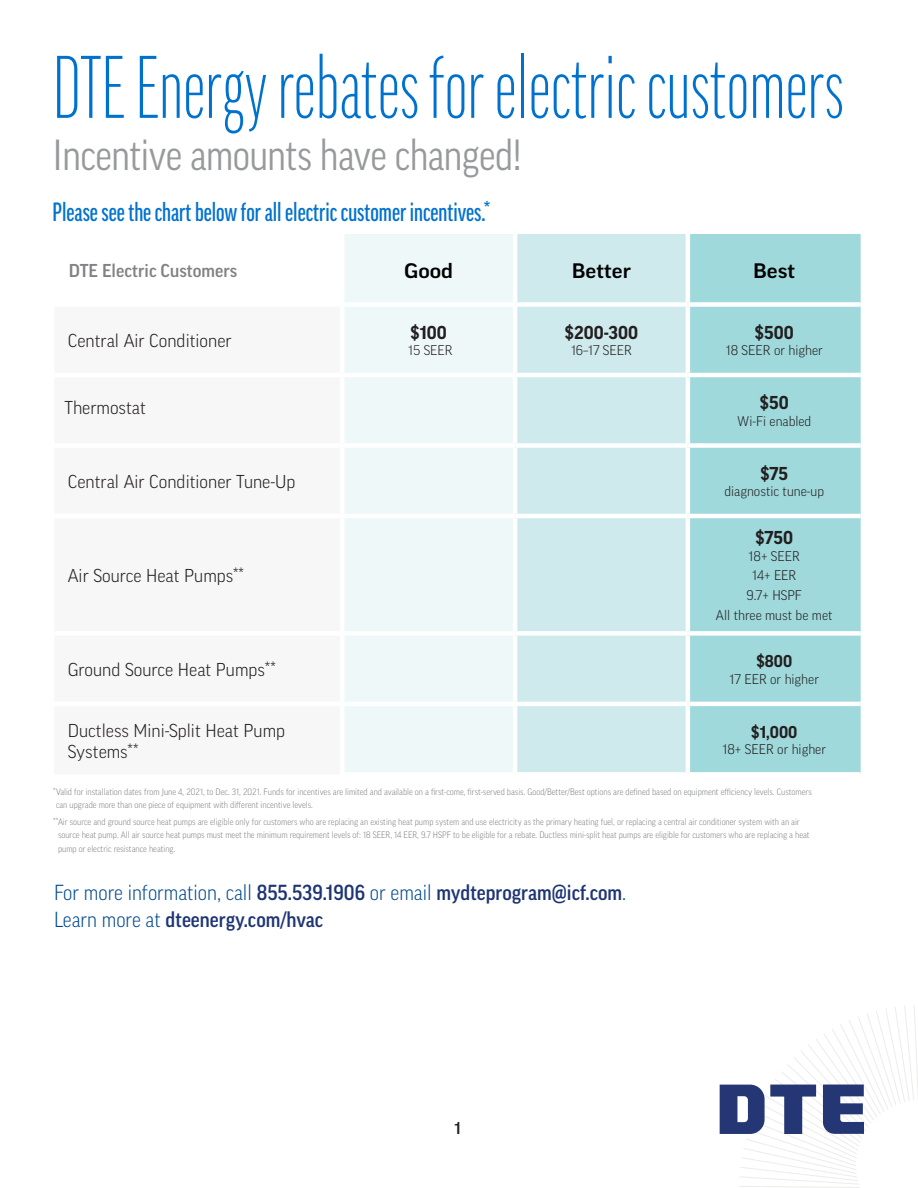
<style>
.page{position:relative;width:918px;height:1188px;background:#fff}
.page>*{position:absolute;margin:0;border:0;box-sizing:border-box;transform-origin:0 0}
.Headline{font:300 85.5px "Good Pro Comp";color:#0072ce}
.Lead-In_Copy{font:42px "Good Pro Narr";letter-spacing:-.01em;color:#97999b;scale:.93 1}
.Subhead{font:500 extra-condensed 25.5px "Good Pro";color:#0072ce}
.Sidebar_Text{font:500 21px/27px "Good Pro Narr";color:#1e3575}
.Headers{font:500 expanded 20.25px "Good Pro";color:#000}
.Body{font:300 18px/21px "Good Pro";color:#231f20}
.Measure{font:700 18px "Good Pro";color:#231f20}
.Body-2{font:500 18px "Good Pro";color:#808285}
.Measure-2{font:700 16.5px "Good Pro";color:#231f20}
.body{font:500 16.5px "Good Pro";color:#231f20}
.Measure_Description{font:300 13.5px "Good Pro";color:#231f20}
.Fine_Print{font:300 9px/13.5px "Good Pro Narr";color:#808285}
.s1{font-weight:300;color:#01498e}
</style>
<div class="page">
<div style="left:345px;top:234px;width:168px;height:538px;background:#eef8f8"></div>
<div style="left:517px;top:234px;width:169px;height:538px;background:#ceeaec"></div>
<div style="left:690px;top:234px;width:171px;height:538px;background:#9fd9db"></div>
<div style="left:342px;top:302px;width:173px;height:5px;background:#fff"></div>
<div style="left:515px;top:302px;width:173px;height:5px;background:#fff"></div>
<div style="left:688px;top:302px;width:173px;height:5px;background:#fff"></div>
<hr style="left:342px;top:373px;width:173px;height:4px;background:#fff">
<hr style="left:515px;top:373px;width:173px;height:4px;background:#fff">
<hr style="left:688px;top:373px;width:173px;height:4px;background:#fff">
<div style="left:342px;top:443px;width:173px;height:5px;background:#fff"></div>
<div style="left:515px;top:443px;width:173px;height:5px;background:#fff"></div>
<div style="left:688px;top:443px;width:173px;height:5px;background:#fff"></div>
<hr style="left:342px;top:514px;width:173px;height:4px;background:#fff">
<hr style="left:515px;top:514px;width:173px;height:4px;background:#fff">
<hr style="left:688px;top:514px;width:173px;height:4px;background:#fff">
<div style="left:342px;top:631px;width:173px;height:5px;background:#fff"></div>
<div style="left:515px;top:631px;width:173px;height:5px;background:#fff"></div>
<div style="left:688px;top:631px;width:173px;height:5px;background:#fff"></div>
<hr style="left:342px;top:702px;width:173px;height:4px;background:#fff">
<hr style="left:515px;top:702px;width:173px;height:4px;background:#fff">
<hr style="left:688px;top:702px;width:173px;height:4px;background:#fff">
<svg style="left:720px;top:1005px;width:198px;height:183px"></svg>
<p class="Headline" style="left:52px;top:40px;width:793px">DTE Energy rebates for electric customers</p>
<p class="Lead-In_Copy" style="left:52px;top:131px;width:506px">Incentive amounts have changed!</p>
<p class="Subhead" style="left:52px;top:198px;width:440px">Please see the chart below for all electric customer incentives.*</p>
<p class="Body-2" style="left:69px;top:260px;width:170px">DTE Electric Customers</p>
<p class="Headers" style="left:404px;top:259px;width:51px">Good</p>
<p class="Headers" style="left:572px;top:259px;width:61px">Better</p>
<p class="Headers" style="left:753px;top:259px;width:44px">Best</p>
<p class="Body" style="left:68px;top:330px;width:165px">Central Air Conditioner</p>
<p class="Measure" style="left:410px;top:322px;width:38px">$100</p>
<p class="Measure_Description" style="left:408px;top:343px;width:46px">15 SEER</p>
<p class="Measure" style="left:565px;top:322px;width:75px">$200-300</p>
<p class="Measure_Description" style="left:571px;top:343px;width:62px">16–17 SEER</p>
<p class="Measure" style="left:755px;top:322px;width:40px">$500</p>
<p class="Measure_Description" style="left:726px;top:343px;width:98px">18 SEER or higher</p>
<p class="Body" style="left:64px;top:397px;width:83px">Thermostat</p>
<p class="Measure" style="left:760px;top:393px;width:30px">$50</p>
<p class="Measure_Description" style="left:737px;top:413px;width:76px">Wi-Fi enabled</p>
<p class="Body" style="left:68px;top:471px;width:229px">Central Air Conditioner Tune-Up</p>
<p class="Body" style="left:68px;top:565px;width:178px">Air Source Heat Pumps**</p>
<p class="Body" style="left:68px;top:659px;width:210px">Ground Source Heat Pumps**</p>
<p class="Measure" style="left:760px;top:463px;width:29px">$75</p>
<p class="Measure_Description" style="left:724px;top:484px;width:101px">diagnostic tune-up</p>
<p class="Measure" style="left:755px;top:528px;width:39px">$750</p>
<p class="Measure_Description" style="left:749px;top:548px;width:53px">18+ SEER</p>
<p class="Measure_Description" style="left:752px;top:568px;width:46px">14+ EER</p>
<p class="Measure_Description" style="left:747px;top:588px;width:57px">9.7+ HSPF</p>
<p class="Measure_Description" style="left:716px;top:607px;width:118px">All three must be met</p>
<p class="Measure-2" style="left:756px;top:652px;width:37px">$800</p>
<p class="Measure_Description" style="left:730px;top:671px;width:91px">17 EER or higher</p>
<p class="Body" style="left:68px;top:720px;width:219px">Ductless Mini-Split Heat Pump<br>Systems**</p>
<p class="Measure-2" style="left:751px;top:722px;width:48px">$1,000</p>
<p class="Measure_Description" style="left:723px;top:742px;width:105px">18+ SEER or higher</p>
<p class="Fine_Print" style="left:56px;top:785px;width:757px;text-indent:-3px">*Valid for installation dates from June 4, 2021, to Dec. 31, 2021. Funds for incentives are limited and available on a first-come, first-served basis. Good/Better/Best options are defined based on equipment efficiency levels. Customers can upgrade more than one piece of equipment with different incentive levels.</p>
<p class="Fine_Print" style="left:58px;top:815px;width:753px;text-indent:-5px">**Air source and ground source heat pumps are eligible only for customers who are replacing an existing heat pump system and use electricity as the primary heating fuel, or replacing a central air conditioner system with an air source heat pump. All air source heat pumps must meet the minimum requirement levels of: 18 SEER, 14 EER, 9.7 HSPF to be eligible for a rebate. Ductless mini-split heat pumps are eligible for customers who are replacing a heat pump or electric resistance heating.</p>
<p class="Sidebar_Text" style="left:54px;top:879px;width:574px"><span class="s1">For more information, call</span> 855.539.1906 <span class="s1">or email</span> mydteprogram@icf.com<span class="s1">.<br>Learn more at</span> dteenergy.com/hvac</p>
<p class="body" style="left:454px;top:1119px;width:8px">1</p>
</div>
